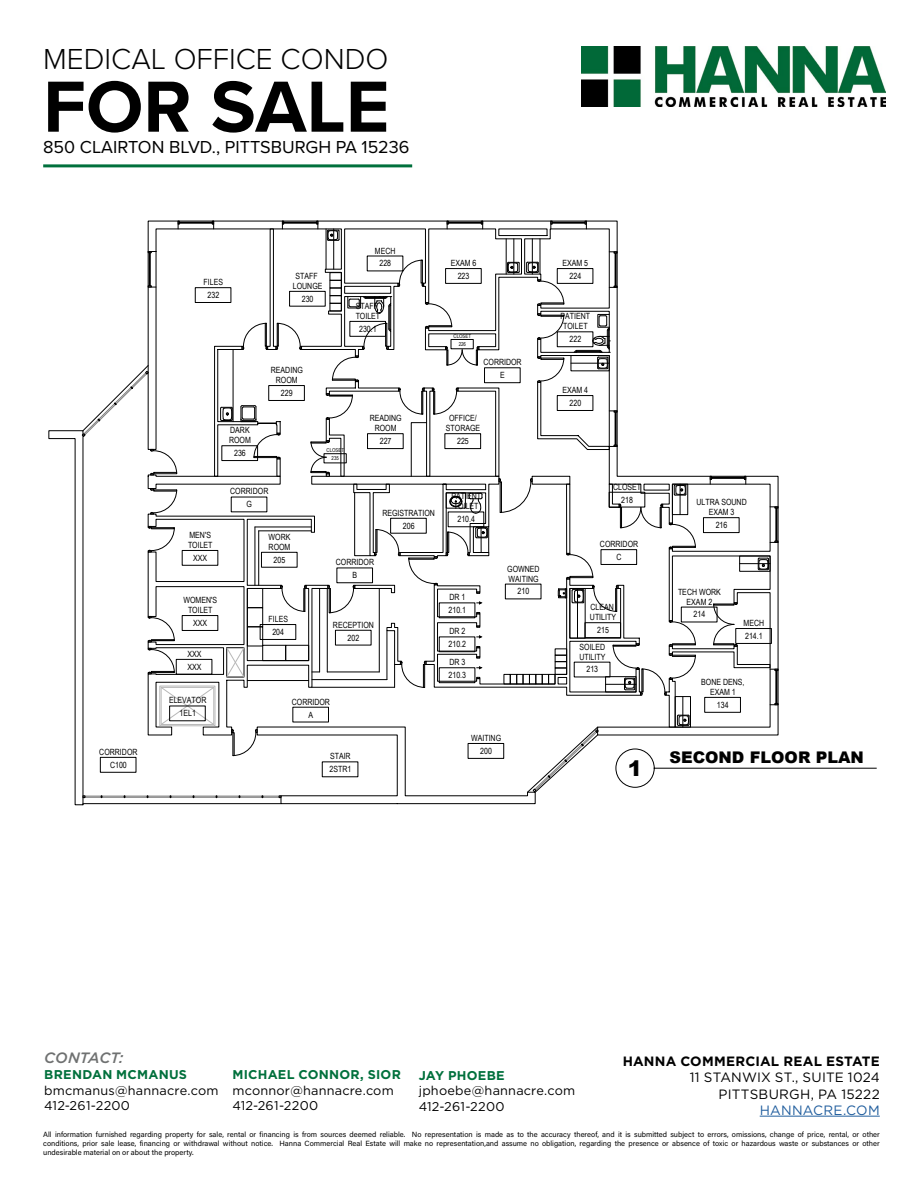
<style>
.page{position:relative;width:918px;height:1188px;background:#fff}
.page>*{position:absolute;margin:0;border:0;box-sizing:border-box;transform-origin:0 0}
.t1{font:700 75px "Proxima Nova";color:#000}
.t2{font:300 30px "Proxima Nova";color:#000}
.t3{font:900 21.45px "Arial";color:#000}
.t4{font:18px "Proxima Nova";color:#000}
.t5{font:900 16.05px "Arial";color:#000}
.t6{font:italic 500 15px "Gotham";letter-spacing:.01em;color:#6f7171}
.t7{font:13.5px/16.2px "Gotham";letter-spacing:.015em;color:#000;text-align:right}
.t8{font:700 13.5px "Gotham";letter-spacing:.015em;color:#000}
.t9{font:13.5px "Gotham";letter-spacing:.015em;color:#215e9e}
.t10{font:12.75px/15.3px "Gotham";letter-spacing:.015em;color:#000}
.t11{font:700 12.75px "Gotham";letter-spacing:.02em;color:#00703c}
.t12{font:8.55px/12.9px "Arial Narrow";color:#000;text-align:center}
.t13{font:7.5px/9px "Acumin Pro";color:#000;text-align:justify}
.t14{font:5.4px/8.1px "Arial Narrow";color:#000;text-align:center}
</style>
<div class="page">
<img style="left:582px;top:46px;width:304px;height:60px">
<hr style="left:760px;top:1116px;width:120px;height:1px;background:#215e9e">
<hr style="left:43px;top:164px;width:369px;height:3px;background:#00703c">
<svg style="left:48px;top:221px;width:730px;height:585px"></svg>
<div style="left:616px;top:749px;width:38px;height:38px;border:1px solid #000;border-radius:50%"></div>
<hr style="left:654px;top:768px;width:223px;height:1px;background:#000">
<h2 class="t2" style="left:43px;top:36px;width:347px">MEDICAL OFFICE CONDO</h2>
<h1 class="t1" style="left:43px;top:51px;width:348px">FOR SALE</h1>
<h3 class="t4" style="left:43px;top:134px;width:368px">850 CLAIRTON BLVD., PITTSBURGH PA 15236</h3>
<p class="t12" style="left:204px;top:275px;width:21px">FILES<br>232</p>
<p class="t12" style="left:293px;top:271px;width:31px;line-height:9.8px">STAFF<br>LOUNGE</p>
<p class="t12" style="left:302px;top:292px;width:13px">230</p>
<p class="t12" style="left:375px;top:244px;width:22px">MECH<br>228</p>
<p class="t12" style="left:356px;top:301px;width:26px;line-height:9.9px;text-align:left">STAFF<br>TOILET</p>
<p class="t12" style="left:359px;top:322px;width:19px">230.1</p>
<p class="t12" style="left:229px;top:425px;width:23px;line-height:9.9px;text-align:left">DARK<br>ROOM</p>
<p class="t12" style="left:234px;top:446px;width:13px">236</p>
<p class="t12" style="left:271px;top:365px;width:33px;line-height:9.8px">READING<br>ROOM</p>
<p class="t12" style="left:281px;top:386px;width:13px">229</p>
<p class="t12" style="left:230px;top:485px;width:40px">CORRIDOR<br>G</p>
<p class="t14" style="left:327px;top:446px;width:19px">CLOSET<br>235</p>
<p class="t12" style="left:370px;top:413px;width:33px;line-height:9.8px">READING<br>ROOM</p>
<p class="t12" style="left:380px;top:434px;width:13px">227</p>
<p class="t12" style="left:382px;top:506px;width:54px">REGISTRATION<br>206</p>
<p class="t12" style="left:188px;top:530px;width:26px;line-height:9.9px;text-align:left">MEN'S<br>TOILET</p>
<p class="t12" style="left:193px;top:551px;width:16px">XXX</p>
<p class="t12" style="left:183px;top:595px;width:35px;line-height:9.9px">WOMEN'S<br>TOILET</p>
<p class="t12" style="left:193px;top:616px;width:16px">XXX</p>
<p class="t12" style="left:187px;top:647px;width:16px;text-align:left">XXX<br>XXX</p>
<p class="t12" style="left:169px;top:694px;width:39px">ELEVATOR<br>1EL1</p>
<p class="t12" style="left:269px;top:532px;width:23px;line-height:9.8px;text-align:left">WORK<br>ROOM</p>
<p class="t12" style="left:274px;top:553px;width:13px">205</p>
<p class="t12" style="left:269px;top:612px;width:21px">FILES<br>204</p>
<p class="t12" style="left:336px;top:556px;width:40px">CORRIDOR<br>B</p>
<p class="t12" style="left:333px;top:618px;width:42px">RECEPTION<br>202</p>
<p class="t12" style="left:292px;top:695px;width:40px">CORRIDOR<br>A</p>
<p class="t12" style="left:451px;top:256px;width:27px">EXAM 6<br>223</p>
<p class="t12" style="left:562px;top:256px;width:27px">EXAM 5<br>224</p>
<p class="t12" style="left:561px;top:311px;width:31px;line-height:9.8px;text-align:left">PATIENT<br>TOILET</p>
<p class="t12" style="left:570px;top:332px;width:13px">222</p>
<p class="t14" style="left:454px;top:332px;width:19px">CLOSET<br>226</p>
<p class="t12" style="left:483px;top:355px;width:40px">CORRIDOR<br>E</p>
<p class="t12" style="left:446px;top:413px;width:36px;line-height:9.8px">OFFICE/<br>STORAGE</p>
<p class="t12" style="left:457px;top:434px;width:13px">225</p>
<p class="t12" style="left:451px;top:491px;width:31px;line-height:9.9px;text-align:left">PATIENT<br>TOILET</p>
<p class="t12" style="left:457px;top:512px;width:19px">210.4</p>
<p class="t12" style="left:449px;top:591px;width:19px;text-align:left">DR 1<br>210.1</p>
<p class="t12" style="left:449px;top:625px;width:19px;text-align:left">DR 2<br>210.2</p>
<p class="t12" style="left:449px;top:655px;width:19px;text-align:left">DR 3<br>210.3</p>
<p class="t12" style="left:507px;top:564px;width:34px;line-height:9.8px;text-align:left">GOWNED<br>WAITING</p>
<p class="t12" style="left:518px;top:585px;width:13px">210</p>
<p class="t12" style="left:562px;top:383px;width:27px">EXAM 4<br>220</p>
<p class="t12" style="left:613px;top:480px;width:30px">CLOSET<br>218</p>
<p class="t12" style="left:600px;top:537px;width:40px">CORRIDOR<br>C</p>
<p class="t12" style="left:590px;top:602px;width:28px;line-height:9.9px;text-align:left">CLEAN<br>UTILITY</p>
<p class="t12" style="left:580px;top:622px;width:31px;line-height:16.5px;text-align:left;text-indent:18px">215<br>SOILED</p>
<p class="t12" style="left:579px;top:650px;width:28px">UTILITY<br>213</p>
<p class="t12" style="left:696px;top:497px;width:52px;line-height:9.8px">ULTRA SOUND<br>EXAM 3</p>
<p class="t12" style="left:716px;top:518px;width:13px">216</p>
<p class="t12" style="left:678px;top:587px;width:44px;line-height:9.8px">TECH WORK<br>EXAM 2</p>
<p class="t12" style="left:694px;top:608px;width:13px">214</p>
<p class="t12" style="left:744px;top:616px;width:22px;text-align:left">MECH<br>214.1</p>
<p class="t12" style="left:701px;top:677px;width:45px;line-height:9.8px">BONE DENS,<br>EXAM 1</p>
<p class="t12" style="left:717px;top:698px;width:13px">134</p>
<p class="t12" style="left:99px;top:745px;width:40px">CORRIDOR<br>C100</p>
<p class="t12" style="left:471px;top:731px;width:32px">WAITING<br>200</p>
<p class="t12" style="left:330px;top:750px;width:23px;text-align:left">STAIR<br>2STR1</p>
<h3 class="t5" style="left:670px;top:746px;width:196px">SECOND FLOOR PLAN</h3>
<h3 class="t3" style="left:628px;top:753px;width:16px">1</h3>
<h3 class="t6" style="left:44px;top:1048px;width:80px">CONTACT:</h3>
<h3 class="t11" style="left:44px;top:1066px;width:144px">BRENDAN MCMANUS</h3>
<h3 class="t10" style="left:44px;top:1082px;width:176px">bmcmanus@hannacre.com<br>412-261-2200</h3>
<h3 class="t11" style="left:232px;top:1066px;width:170px">MICHAEL CONNOR, SIOR</h3>
<h3 class="t10" style="left:232px;top:1082px;width:163px">mconnor@hannacre.com<br>412-261-2200</h3>
<h3 class="t11" style="left:419px;top:1067px;width:87px">JAY PHOEBE</h3>
<h3 class="t10" style="left:419px;top:1083px;width:158px">jphoebe@hannacre.com<br>412-261-2200</h3>
<h3 class="t8" style="left:623px;top:1052px;width:259px">HANNA COMMERCIAL REAL ESTATE</h3>
<h3 class="t7" style="left:690px;top:1069px;width:191px">11 STANWIX ST., SUITE 1024<br>PITTSBURGH, PA 15222</h3>
<h3 class="t9" style="left:760px;top:1101px;width:122px">HANNACRE.COM</h3>
<p class="t13" style="left:43px;top:1129px;width:838px">All information furnished regarding property for sale, rental or financing is from sources deemed reliable. No representation is made as to the accuracy thereof, and it is submitted subject to errors, omissions, change of price, rental, or other conditions, prior sale lease, financing or withdrawal without notice. Hanna Commercial Real Estate will make no representation,and assume no obligation, regarding the presence or absence of toxic or hazardous waste or substances or other undesirable material on or about the property.</p>
</div>
